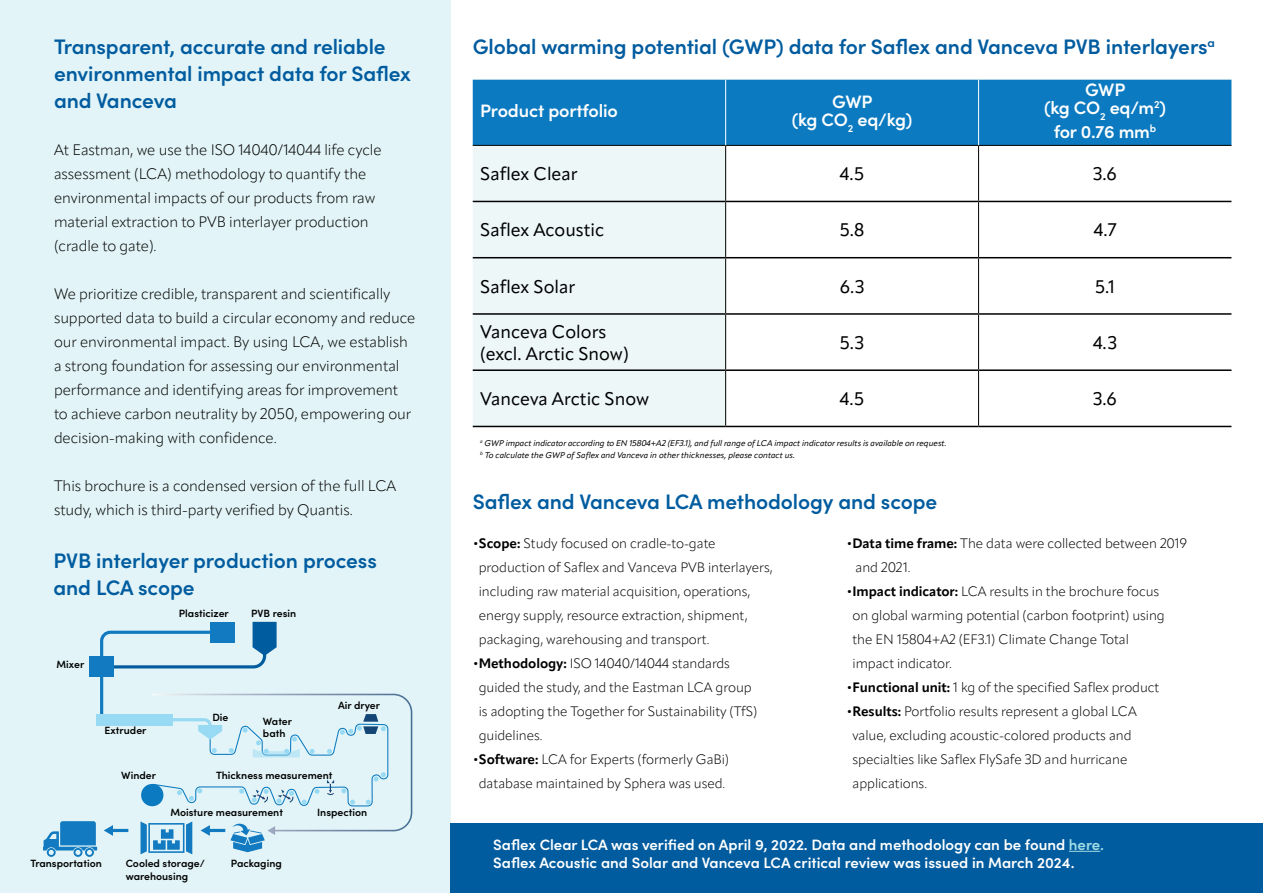
<style>
.page{position:relative;width:1263px;height:893px;background:#fff}
.page>*{position:absolute;margin:0;border:0;box-sizing:border-box;transform-origin:0 0}
.t1{font:600 21px/27px "Sofia Pro";letter-spacing:-.005em;color:#005c9f}
.t2{font:18px/21.6px "Apparat";color:#000}
.t3{font:600 18px/18px "Sofia Pro";letter-spacing:-.01em;color:#fff;text-align:center}
.t4{font:300 15px/24px "Apparat";letter-spacing:-.005em;color:#000}
.t5{font:600 15px/18px "Sofia Pro";color:#fff}
.t6{font:300 13.5px/24px "Apparat";letter-spacing:-.005em;color:#000}
.t7{font:600 10.5px/12.6px "Sofia Pro";color:#000}
.t8{font:italic 8.25px/11.9px "Apparat";letter-spacing:-.005em;color:#000}
.s1{font-weight:700}
.s2{color:#a2dce6}
</style>
<div class="page">
<div style="left:0;top:0;width:450px;height:893px;background:#e2f4f7"></div>
<div style="left:473px;top:80px;width:758px;height:65px;background:#0b7ac0"></div>
<div style="left:473px;top:146px;width:252px;height:280px;background:#edf7f8"></div>
<hr style="left:473px;top:145px;width:253px;height:1px;background:#000">
<hr style="left:726px;top:145px;width:252px;height:1px;background:#000">
<hr style="left:978px;top:145px;width:253px;height:1px;background:#000">
<hr style="left:725px;top:146px;width:1px;height:55px;background:#000">
<hr style="left:978px;top:146px;width:1px;height:55px;background:#000">
<hr style="left:725px;top:202px;width:1px;height:55px;background:#000">
<hr style="left:978px;top:202px;width:1px;height:55px;background:#000">
<hr style="left:725px;top:258px;width:1px;height:55px;background:#000">
<hr style="left:978px;top:258px;width:1px;height:55px;background:#000">
<hr style="left:725px;top:315px;width:1px;height:54px;background:#000">
<hr style="left:978px;top:315px;width:1px;height:54px;background:#000">
<hr style="left:725px;top:371px;width:1px;height:55px;background:#000">
<hr style="left:978px;top:371px;width:1px;height:55px;background:#000">
<hr style="left:473px;top:201px;width:253px;height:1px;background:#000">
<hr style="left:726px;top:201px;width:252px;height:1px;background:#000">
<hr style="left:978px;top:201px;width:253px;height:1px;background:#000">
<hr style="left:473px;top:257px;width:253px;height:1px;background:#000">
<hr style="left:726px;top:257px;width:252px;height:1px;background:#000">
<hr style="left:978px;top:257px;width:253px;height:1px;background:#000">
<hr style="left:473px;top:313px;width:253px;height:2px;background:#000">
<hr style="left:726px;top:313px;width:252px;height:2px;background:#000">
<hr style="left:978px;top:313px;width:253px;height:2px;background:#000">
<hr style="left:473px;top:369px;width:253px;height:2px;background:#000">
<hr style="left:726px;top:369px;width:252px;height:2px;background:#000">
<hr style="left:978px;top:369px;width:253px;height:2px;background:#000">
<hr style="left:473px;top:426px;width:253px;height:1px;background:#000">
<hr style="left:726px;top:426px;width:252px;height:1px;background:#000">
<hr style="left:978px;top:426px;width:253px;height:1px;background:#000">
<hr style="left:725px;top:80px;width:1px;height:65px;background:#fff">
<hr style="left:978px;top:80px;width:1px;height:65px;background:#fff">
<div style="left:450px;top:823px;width:813px;height:70px;background:#005c9f"></div>
<hr style="left:1069px;top:851px;width:31px;height:1px;background:#a2dce6">
<svg style="left:44px;top:622px;width:368px;height:235px"></svg>
<h1 class="t1" style="left:54px;top:32px;width:358px">Transparent, accurate and reliable environmental impact data for Saflex and Vanceva</h1>
<p class="t4" style="left:54px;top:137px;width:329px">At Eastman, we use the ISO 14040/14044 life cycle assessment (LCA) methodology to quantify the environmental impacts of our products from raw material extraction to PVB interlayer production (cradle to gate).</p>
<p class="t4" style="left:54px;top:281px;width:363px">We prioritize credible, transparent and scientifically supported data to build a circular economy and reduce our environmental impact. By using LCA, we establish a strong foundation for assessing our environmental performance and identifying areas for improvement to achieve carbon neutrality by 2050, empowering our decision-making with confidence.</p>
<p class="t4" style="left:54px;top:473px;width:344px">This brochure is a condensed version of the full LCA study, which is third-party verified by Quantis.</p>
<h1 class="t1" style="left:53px;top:546px;width:325px">PVB interlayer production process and LCA scope</h1>
<p class="t7" style="left:57px;top:657px;width:29px">Mixer</p>
<p class="t7" style="left:179px;top:607px;width:51px">Plasticizer</p>
<p class="t7" style="left:251px;top:607px;width:47px">PVB resin</p>
<p class="t7" style="left:105px;top:723px;width:43px">Extruder</p>
<p class="t7" style="left:121px;top:768px;width:36px">Winder</p>
<p class="t7" style="left:212px;top:710px;width:18px">Die</p>
<p class="t7" style="left:263px;top:714px;width:31px">Water bath</p>
<p class="t7" style="left:338px;top:698px;width:43px">Air dryer</p>
<p class="t7" style="left:216px;top:768px;width:118px">Thickness measurement</p>
<p class="t7" style="left:170px;top:805px;width:114px">Moisture measurement</p>
<p class="t7" style="left:317px;top:805px;width:52px">Inspection</p>
<p class="t7" style="left:31px;top:857px;width:73px">Transportation</p>
<p class="t7" style="left:126px;top:857px;width:81px">Cooled storage/ warehousing</p>
<p class="t7" style="left:231px;top:857px;width:53px">Packaging</p>
<h1 class="t1" style="left:473px;top:32px;width:744px">Global warming potential (GWP) data for Saflex and Vanceva PVB interlayers<sup>a</sup></h1>
<h2 class="t3" style="left:480px;top:101px;width:139px">Product portfolio</h2>
<h2 class="t3" style="left:792px;top:92px;width:122px">GWP<br>(kg CO<sub>2</sub> eq/kg)</h2>
<h2 class="t3" style="left:1044px;top:80px;width:124px">GWP<br>(kg CO<sub>2</sub> eq/m<sup>2</sup>)</h2>
<h2 class="t3" style="left:1054px;top:122px;width:104px">for 0.76 mm<sup>b</sup></h2>
<h2 class="t2" style="left:480px;top:163px;width:99px">Saflex Clear</h2>
<h2 class="t2" style="left:840px;top:163px;width:26px">4.5</h2>
<h2 class="t2" style="left:1093px;top:163px;width:25px">3.6</h2>
<h2 class="t2" style="left:480px;top:219px;width:126px">Saflex Acoustic</h2>
<h2 class="t2" style="left:840px;top:219px;width:26px">5.8</h2>
<h2 class="t2" style="left:1094px;top:219px;width:24px">4.7</h2>
<h2 class="t2" style="left:480px;top:276px;width:96px">Saflex Solar</h2>
<h2 class="t2" style="left:840px;top:276px;width:26px">6.3</h2>
<h2 class="t2" style="left:1095px;top:276px;width:21px">5.1</h2>
<h2 class="t2" style="left:480px;top:321px;width:150px">Vanceva Colors (excl. Arctic Snow)</h2>
<h2 class="t2" style="left:840px;top:332px;width:26px">5.3</h2>
<h2 class="t2" style="left:1093px;top:332px;width:25px">4.3</h2>
<h2 class="t2" style="left:480px;top:388px;width:170px">Vanceva Arctic Snow</h2>
<h2 class="t2" style="left:840px;top:388px;width:26px">4.5</h2>
<h2 class="t2" style="left:1093px;top:388px;width:25px">3.6</h2>
<p class="t8" style="left:480px;top:437px;width:468px"><sup>a</sup> GWP impact indicator according to EN 15804+A2 (EF3.1), and full range of LCA impact indicator results is available on request. <sup>b</sup> To calculate the GWP of Saflex and Vanceva in other thicknesses, please contact us.</p>
<h1 class="t1" style="left:473px;top:487px;width:466px">Saflex and Vanceva LCA methodology and scope</h1>
<p class="t6" style="left:479px;top:531px;width:295px;text-indent:-6px">•<span class="s1">Scope:</span> Study focused on cradle-to-gate production of Saflex and Vanceva PVB interlayers, including raw material acquisition, operations, energy supply, resource extraction, shipment, packaging, warehousing and transport.</p>
<p class="t6" style="left:479px;top:651px;width:280px;text-indent:-6px">•<span class="s1">Methodology:</span> ISO 14040/14044 standards guided the study, and the Eastman LCA group is adopting the Together for Sustainability (TfS) guidelines.</p>
<p class="t6" style="left:473px;top:748px;width:258px;text-align:center">•<span class="s1">Software:</span> LCA for Experts (formerly GaBi) database maintained by Sphera was used.</p>
<p class="t6" style="left:856px;top:532px;width:333px;text-indent:-9px">•<span class="s1">Data time frame:</span> The data were collected between 2019 and 2021.</p>
<p class="t6" style="left:852px;top:580px;width:314px;text-indent:-6px">•<span class="s1">Impact indicator:</span> LCA results in the brochure focus on global warming potential (carbon footprint) using the EN 15804+A2 (EF3.1) Climate Change Total impact indicator.</p>
<p class="t6" style="left:846px;top:676px;width:314px">•<span class="s1">Functional unit:</span> 1 kg of the specified Saflex product</p>
<p class="t6" style="left:852px;top:700px;width:286px;text-indent:-6px">•<span class="s1">Results:</span> Portfolio results represent a global LCA value, excluding acoustic-colored products and specialties like Saflex FlySafe 3D and hurricane applications.</p>
<p class="t5" style="left:493px;top:834px;width:612px">Saflex Clear LCA was verified on April 9, 2022. Data and methodology can be found <span class="s2">here.<br></span>Saflex Acoustic and Solar and Vanceva LCA critical review was issued in March 2024.</p>
</div>
